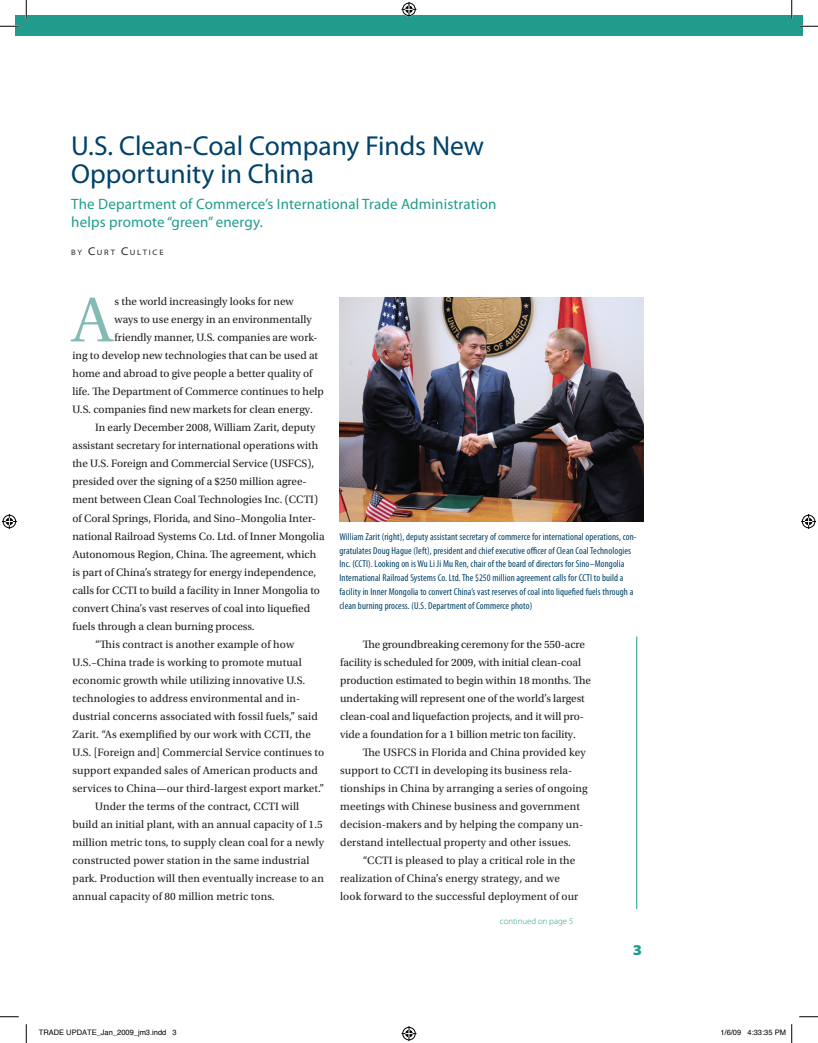
<style>
.page{position:relative;width:818px;height:1043px;background:#fff}
.page>*{position:absolute;margin:0;border:0;box-sizing:border-box;transform-origin:0 0}
.t1{font:63.25px "Utopia";color:#83bbb2}
.t2{font:27.5px/27.5px "Myriad Pro";color:#004268}
.t3{font:15px/18px "Myriad Pro";letter-spacing:.01em;color:#219c8c}
.t4{font:900 semi-expanded 15px "Myriad Pro";color:#219c8c}
.t5{font:11.25px/18px "Utopia Std";color:#231f20}
.t6{font:condensed 10px/13.8px "Myriad Pro";letter-spacing:.01em;color:#004268}
.t7{font:300 8.75px "Myriad Pro";color:#219c8c}
.t8{font:semi-expanded 7.88px "Myriad Pro";letter-spacing:.215em;color:#231f20}
.t9{font:7.5px "Helvetica";color:#000}
.s1{font-size:11.25px}
</style>
<div class="page">
<div style="left:15px;top:15px;width:787px;height:21px;background:#219c8c"></div>
<hr style="left:636px;top:636px;width:1px;height:273px;background:#219c8c">
<img style="left:339px;top:297px;width:304px;height:224px">
<svg style="left:0;top:25px;width:19px;height:2px"></svg>
<svg style="left:799px;top:25px;width:19px;height:2px"></svg>
<svg style="left:0;top:1016px;width:19px;height:1px"></svg>
<svg style="left:799px;top:1016px;width:19px;height:1px"></svg>
<svg style="left:25px;top:0;width:2px;height:19px"></svg>
<svg style="left:25px;top:1024px;width:2px;height:18px"></svg>
<svg style="left:790px;top:0;width:2px;height:19px"></svg>
<svg style="left:401px;top:2px;width:15px;height:15px"></svg>
<svg style="left:401px;top:1026px;width:15px;height:15px"></svg>
<svg style="left:2px;top:514px;width:15px;height:15px"></svg>
<svg style="left:801px;top:514px;width:15px;height:15px"></svg>
<svg style="left:791px;top:1024px;width:1px;height:18px"></svg>
<h2 class="t2" style="left:71px;top:132px;width:414px">U.S. Clean-Coal Company Finds New<br>Opportunity in China</h2>
<h3 class="t3" style="left:71px;top:194px;width:426px">The Department of Commerce’s International Trade Administration helps promote “green” energy.</h3>
<p class="t8" style="left:71px;top:247px;width:94px">BY <span class="s1">C</span>URT <span class="s1">C</span>ULTICE</p>
<h1 class="t1" style="left:72px;top:285px;width:42px">A</h1>
<p class="t5" style="left:115px;top:293px;width:181px">s the world increasingly looks for new</p>
<p class="t5" style="left:115px;top:311px;width:199px">ways to use energy in an environmentally</p>
<p class="t5" style="left:115px;top:329px;width:204px">friendly manner, U.S. companies are work-</p>
<p class="t5" style="left:72px;top:347px;width:247px">ing to develop new technologies that can be used at</p>
<p class="t5" style="left:72px;top:365px;width:241px">home and abroad to give people a better quality of</p>
<p class="t5" style="left:72px;top:383px;width:253px">life. The Department of Commerce continues to help</p>
<p class="t5" style="left:72px;top:401px;width:242px">U.S. companies find new markets for clean energy.</p>
<p class="t5" style="left:95px;top:419px;width:222px">In early December 2008, William Zarit, deputy</p>
<p class="t5" style="left:72px;top:437px;width:247px">assistant secretary for international operations with</p>
<p class="t5" style="left:72px;top:455px;width:243px">the U.S. Foreign and Commercial Service (USFCS),</p>
<p class="t5" style="left:72px;top:473px;width:236px">presided over the signing of a $250 million agree-</p>
<p class="t5" style="left:72px;top:491px;width:247px">ment between Clean Coal Technologies Inc. (CCTI)</p>
<p class="t5" style="left:72px;top:509px;width:245px">of Coral Springs, Florida, and Sino–Mongolia Inter-</p>
<p class="t5" style="left:72px;top:527px;width:253px">national Railroad Systems Co. Ltd. of Inner Mongolia</p>
<p class="t5" style="left:72px;top:545px;width:245px">Autonomous Region, China. The agreement, which</p>
<p class="t5" style="left:72px;top:563px;width:245px">is part of China’s strategy for energy independence,</p>
<p class="t5" style="left:72px;top:581px;width:249px">calls for CCTI to build a facility in Inner Mongolia to</p>
<p class="t5" style="left:72px;top:599px;width:239px">convert China’s vast reserves of coal into liquefied</p>
<p class="t5" style="left:72px;top:617px;width:184px">fuels through a clean burning process.</p>
<p class="t5" style="left:95px;top:635px;width:201px">“This contract is another example of how</p>
<p class="t5" style="left:72px;top:653px;width:231px">U.S.–China trade is working to promote mutual</p>
<p class="t5" style="left:72px;top:671px;width:234px">economic growth while utilizing innovative U.S.</p>
<p class="t5" style="left:72px;top:689px;width:229px">technologies to address environmental and in-</p>
<p class="t5" style="left:72px;top:707px;width:247px">dustrial concerns associated with fossil fuels,” said</p>
<p class="t5" style="left:72px;top:725px;width:240px">Zarit. “As exemplified by our work with CCTI, the</p>
<p class="t5" style="left:72px;top:743px;width:253px">U.S. [Foreign and] Commercial Service continues to</p>
<p class="t5" style="left:72px;top:761px;width:247px">support expanded sales of American products and</p>
<p class="t5" style="left:72px;top:779px;width:253px">services to China—our third-largest export market.”</p>
<p class="t5" style="left:95px;top:797px;width:206px">Under the terms of the contract, CCTI will</p>
<p class="t5" style="left:72px;top:815px;width:252px">build an initial plant, with an annual capacity of 1.5</p>
<p class="t5" style="left:72px;top:833px;width:253px">million metric tons, to supply clean coal for a newly</p>
<p class="t5" style="left:72px;top:851px;width:238px">constructed power station in the same industrial</p>
<p class="t5" style="left:72px;top:869px;width:253px">park. Production will then eventually increase to an</p>
<p class="t5" style="left:72px;top:887px;width:204px">annual capacity of 80 million metric tons.</p>
<p class="t6" style="left:339px;top:529px;width:299px">William Zarit (right), deputy assistant secretary of commerce for international operations, con&shy;gratulates Doug Hague (left), president and chief executive officer of Clean Coal Technologies Inc. (CCTI). Looking on is Wu Li Ji Mu Ren, chair of the board of directors for Sino–Mongolia International Railroad Systems Co. Ltd. The $250 million agreement calls for CCTI to build a facility in Inner Mongolia to convert China’s vast reserves of coal into liquefied fuels through a clean burning process. (U.S. Department of Commerce photo)</p>
<p class="t5" style="left:340px;top:635px;width:252px;text-indent:22px">The groundbreaking ceremony for the 550-acre facility is scheduled for 2009, with initial clean-coal production estimated to begin within 18 months. The undertaking will represent one of the world’s largest clean-coal and liquefaction projects, and it will pro&shy;vide a foundation for a 1 billion metric ton facility.</p>
<p class="t5" style="left:340px;top:743px;width:249px;text-indent:22px">The USFCS in Florida and China provided key support to CCTI in developing its business rela&shy;tionships in China by arranging a series of ongoing meetings with Chinese business and government decision-makers and by helping the company un&shy;derstand intellectual property and other issues.</p>
<p class="t5" style="left:340px;top:851px;width:240px;text-indent:22px">“CCTI is pleased to play a critical role in the realization of China’s energy strategy, and we look forward to the successful deployment of our</p>
<p class="t7" style="left:500px;top:915px;width:75px">continued on page 5</p>
<h3 class="t4" style="left:632px;top:941px;width:11px">3</h3>
<p class="t9" style="left:39px;top:1027px;width:139px">TRADE UPDATE_Jan_2009_jm3.indd 3</p>
<p class="t9" style="left:720px;top:1027px;width:67px">1/6/09 4:33:35 PM</p>
</div>
